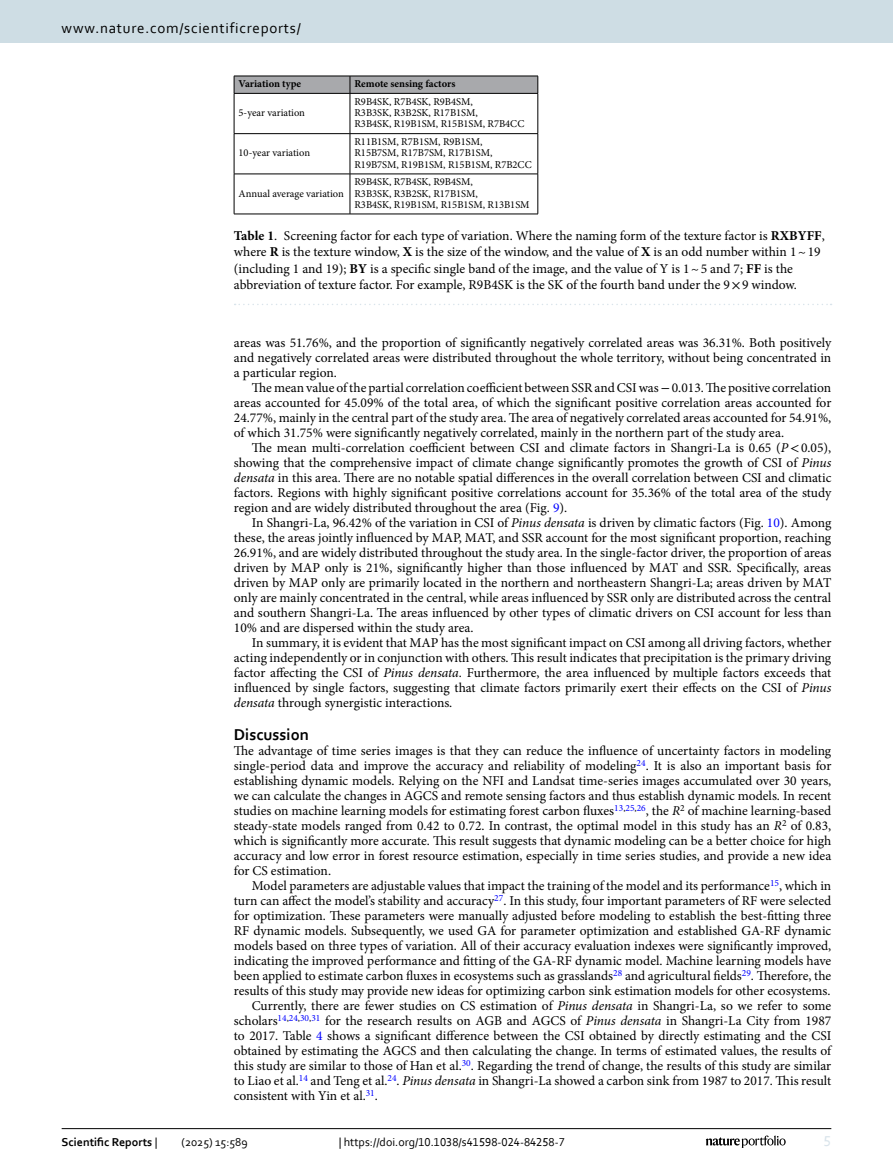
<style>
.page{position:relative;width:893px;height:1174px;background:#fff}
.page>*{position:absolute;margin:0;border:0;box-sizing:border-box;transform-origin:0 0}
.Head_1{font:700 16.5px "Corbel";color:#000}
.t1{font:15px "Corbel";letter-spacing:.05em;color:#000}
.t2{font:15px "Corbel";color:#d9e4eb}
.Body_Text_Indent{font:13.5px/15px "Minion Pro";color:#000;text-align:justify}
.Body_Text{font:13.5px/15px "Minion Pro";color:#000;text-align:justify}
.Table_Caption{font:13.5px/16.5px "Minion Pro";color:#000}
.t3{font:12px "Corbel";color:#000}
.t4{font:700 12px "Corbel";color:#000}
.Table_Body{font:10.5px "Minion Pro";color:#000}
.Table_Head{font:700 10.5px "Minion Pro";letter-spacing:-.005em;color:#000}
.s1{font-weight:700}
.s2{font-family:"STIX"}
.s3{font-style:italic}
.s4{color:#00f}
.s5{font-weight:400}
</style>
<div class="page">
<hr style="left:234px;top:93px;width:116px;height:1px;background:#000">
<svg style="left:234px;top:76px;width:305px;height:17px"></svg>
<hr style="left:350px;top:93px;width:188px;height:1px;background:#000">
<hr style="left:234px;top:94px;width:1px;height:39px;background:#000">
<hr style="left:350px;top:94px;width:1px;height:39px;background:#000">
<hr style="left:538px;top:94px;width:1px;height:39px;background:#000">
<hr style="left:234px;top:133px;width:116px;height:1px;background:#000">
<hr style="left:234px;top:134px;width:1px;height:40px;background:#000">
<hr style="left:350px;top:133px;width:188px;height:1px;background:#000">
<hr style="left:350px;top:134px;width:1px;height:40px;background:#000">
<hr style="left:538px;top:134px;width:1px;height:40px;background:#000">
<hr style="left:234px;top:174px;width:116px;height:1px;background:#000">
<hr style="left:234px;top:174px;width:1px;height:40px;background:#000">
<hr style="left:350px;top:174px;width:188px;height:1px;background:#000">
<hr style="left:350px;top:174px;width:1px;height:40px;background:#000">
<hr style="left:538px;top:174px;width:1px;height:40px;background:#000">
<hr style="left:350px;top:214px;width:188px;height:1px;background:#000">
<hr style="left:234px;top:214px;width:116px;height:1px;background:#000">
<svg style="left:235px;top:304px;width:597px;height:1px"></svg>
<hr style="left:62px;top:1128px;width:769px;height:1px;background:#000">
<svg style="left:706px;top:1135px;width:80px;height:12px"></svg>
<div style="left:0;top:0;width:893px;height:43px;background:#cedde4"></div>
<p class="t1" style="left:62px;top:18px;width:241px">www.nature.com/scientificreports/</p>
<p class="Table_Head" style="left:239px;top:77px;width:64px">Variation type</p>
<p class="Table_Head" style="left:354px;top:77px;width:102px">Remote sensing factors</p>
<p class="Table_Body" style="left:239px;top:106px;width:68px">5-year variation</p>
<p class="Table_Body" style="left:354px;top:95px;width:120px">R9B4SK, R7B4SK, R9B4SM,</p>
<p class="Table_Body" style="left:354px;top:106px;width:125px">R3B3SK, R3B2SK, R17B1SM,</p>
<p class="Table_Body" style="left:354px;top:117px;width:171px">R3B4SK, R19B1SM, R15B1SM, R7B4CC</p>
<p class="Table_Body" style="left:239px;top:146px;width:73px">10-year variation</p>
<p class="Table_Body" style="left:354px;top:135px;width:129px">R11B1SM, R7B1SM, R9B1SM,</p>
<p class="Table_Body" style="left:354px;top:146px;width:140px">R15B7SM, R17B7SM, R17B1SM,</p>
<p class="Table_Body" style="left:354px;top:157px;width:179px">R19B7SM, R19B1SM, R15B1SM, R7B2CC</p>
<p class="Table_Body" style="left:354px;top:175px;width:120px">R9B4SK, R7B4SK, R9B4SM,</p>
<p class="Table_Body" style="left:354px;top:186px;width:125px">R3B3SK, R3B2SK, R17B1SM,</p>
<p class="Table_Body" style="left:354px;top:197px;width:177px">R3B4SK, R19B1SM, R15B1SM, R13B1SM</p>
<p class="Table_Caption" style="left:234px;top:227px;width:592px"><span class="s1">Table 1</span>. Screening factor for each type of variation. Where the naming form of the texture factor is <span class="s1">RXBYFF</span>, where <span class="s1">R</span> is the texture window, <span class="s1">X</span> is the size of the window, and the value of <span class="s1">X</span> is an odd number within 1~19 (including 1 and 19); <span class="s1">BY</span> is a specific single band of the image, and the value of Y is 1~5 and 7; <span class="s1">FF</span> is the abbreviation of texture factor. For example, R9B4SK is the SK of the fourth band under the 9<span class="s2">×</span>9 window.</p>
<p class="Table_Body" style="left:239px;top:186px;width:107px">Annual average variation</p>
<p class="Body_Text_Indent" style="left:234px;top:335px;width:599px">areas was 51.76%, and the proportion of significantly negatively correlated areas was 36.31%. Both positively and negatively correlated areas were distributed throughout the whole territory, without being concentrated in a particular region.</p>
<p class="Body_Text_Indent" style="left:234px;top:380px;width:599px;text-indent:18px">The mean value of the partial correlation coefficient between SSR and CSI was <span class="s2">−</span>0.013. The positive correlation areas accounted for 45.09% of the total area, of which the significant positive correlation areas accounted for 24.77%, mainly in the central part of the study area. The area of negatively correlated areas accounted for 54.91%, of which 31.75% were significantly negatively correlated, mainly in the northern part of the study area.</p>
<p class="Body_Text_Indent" style="left:234px;top:440px;width:599px;text-indent:18px">The mean multi-correlation coefficient between CSI and climate factors in Shangri-La is 0.65 (<span class="s3">P</span><span class="s2">&lt;</span>0.05), showing that the comprehensive impact of climate change significantly promotes the growth of CSI of <span class="s3">Pinus densata</span> in this area. There are no notable spatial differences in the overall correlation between CSI and climatic factors. Regions with highly significant positive correlations account for 35.36% of the total area of the study region and are widely distributed throughout the area (Fig. <span class="s4">9</span>).</p>
<p class="Body_Text_Indent" style="left:234px;top:515px;width:599px;text-indent:18px">In Shangri-La, 96.42% of the variation in CSI of <span class="s3">Pinus densata</span> is driven by climatic factors (Fig. <span class="s4">10</span>). Among these, the areas jointly influenced by MAP, MAT, and SSR account for the most significant proportion, reaching 26.91%, and are widely distributed throughout the study area. In the single-factor driver, the proportion of areas driven by MAP only is 21%, significantly higher than those influenced by MAT and SSR. Specifically, areas driven by MAP only are primarily located in the northern and northeastern Shangri-La; areas driven by MAT only are mainly concentrated in the central, while areas influenced by SSR only are distributed across the central and southern Shangri-La. The areas influenced by other types of climatic drivers on CSI account for less than 10% and are dispersed within the study area.</p>
<p class="Body_Text_Indent" style="left:234px;top:635px;width:599px;text-indent:18px">In summary, it is evident that MAP has the most significant impact on CSI among all driving factors, whether acting independently or in conjunction with others. This result indicates that precipitation is the primary driving factor affecting the CSI of <span class="s3">Pinus densata</span>. Furthermore, the area influenced by multiple factors exceeds that influenced by single factors, suggesting that climate factors primarily exert their effects on the CSI of <span class="s3">Pinus densata</span> through synergistic interactions.</p>
<p class="Head_1" style="left:234px;top:724px;width:77px">Discussion</p>
<p class="Body_Text" style="left:234px;top:743px;width:599px">The advantage of time series images is that they can reduce the influence of uncertainty factors in modeling single-period data and improve the accuracy and reliability of modeling<sup>24</sup>. It is also an important basis for establishing dynamic models. Relying on the NFI and Landsat time-series images accumulated over 30 years, we can calculate the changes in AGCS and remote sensing factors and thus establish dynamic models. In recent studies on machine learning models for estimating forest carbon fluxes<sup>13</sup><sup>,</sup><sup>25</sup><sup>,</sup><sup>26</sup>, the <span class="s3">R</span><sup>2</sup> of machine learning-based steady-state models ranged from 0.42 to 0.72. In contrast, the optimal model in this study has an <span class="s3">R</span><sup>2</sup> of 0.83, which is significantly more accurate. This result suggests that dynamic modeling can be a better choice for high accuracy and low error in forest resource estimation, especially in time series studies, and provide a new idea for CS estimation.</p>
<p class="Body_Text_Indent" style="left:234px;top:878px;width:599px;text-indent:18px">Model parameters are adjustable values that impact the training of the model and its performance<sup>15</sup>, which in turn can affect the model’s stability and accuracy<sup>27</sup>. In this study, four important parameters of RF were selected for optimization. These parameters were manually adjusted before modeling to establish the best-fitting three RF dynamic models. Subsequently, we used GA for parameter optimization and established GA-RF dynamic models based on three types of variation. All of their accuracy evaluation indexes were significantly improved, indicating the improved performance and fitting of the GA-RF dynamic model. Machine learning models have been applied to estimate carbon fluxes in ecosystems such as grasslands<sup>28</sup> and agricultural fields<sup>29</sup>. Therefore, the results of this study may provide new ideas for optimizing carbon sink estimation models for other ecosystems.</p>
<p class="Body_Text_Indent" style="left:234px;top:998px;width:599px;text-indent:18px">Currently, there are fewer studies on CS estimation of <span class="s3">Pinus densata</span> in Shangri-La, so we refer to some scholars<sup>14</sup><sup>,</sup><sup>24</sup><sup>,</sup><sup>30</sup><sup>,</sup><sup>31</sup> for the research results on AGB and AGCS of <span class="s3">Pinus densata</span> in Shangri-La City from 1987 to 2017. Table <span class="s4">4</span> shows a significant difference between the CSI obtained by directly estimating and the CSI obtained by estimating the AGCS and then calculating the change. In terms of estimated values, the results of this study are similar to those of Han et al.<sup>30</sup>. Regarding the trend of change, the results of this study are similar to Liao et al.<sup>14</sup> and Teng et al.<sup>24</sup>. <span class="s3">Pinus densata</span> in Shangri-La showed a carbon sink from 1987 to 2017. This result consistent with Yin et al.<sup>31</sup>.</p>
<p class="t4" style="left:62px;top:1134px;width:97px">Scientific Reports <span class="s5">|</span></p>
<p class="t3" style="left:181px;top:1134px;width:68px">(2025) 15:589</p>
<p class="t3" style="left:339px;top:1134px;width:228px">| https://doi.org/10.1038/s41598-024-84258-7</p>
<p class="t2" style="left:824px;top:1132px;width:9px">5</p>
</div>
